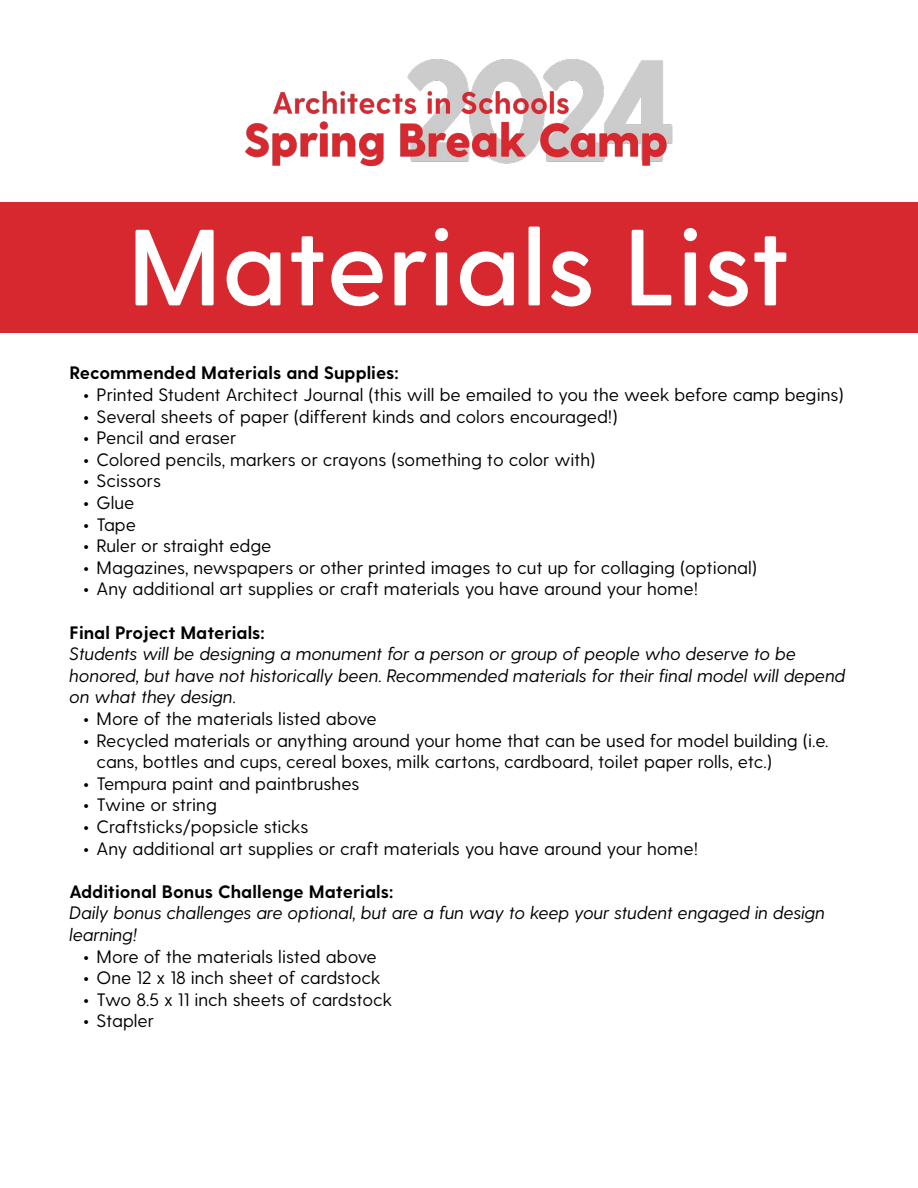
<style>
.page{position:relative;width:918px;height:1188px;background:#fff}
.page>*{position:absolute;margin:0;border:0;box-sizing:border-box;transform-origin:0 0}
.t1{font:600 108px "Greycliff CF";color:#fff}
.t2{font:18px/21.6px "Greycliff CF";color:#000}
.t3{font:italic 18px/21.6px "Greycliff CF";color:#000}
.t4{font:700 18px "Greycliff CF";color:#000}
.s1{font-weight:800}
</style>
<div class="page">
<img style="left:246px;top:58px;width:426px;height:109px">
<div style="left:0;top:202px;width:918px;height:131px;background:#d7282f"></div>
<h1 class="t1" style="left:128px;top:204px;width:664px">Materials List</h1>
<p class="t4" style="left:70px;top:362px;width:330px">Recommended Materials and Supplies:</p>
<p class="t2" style="left:83px;top:384px;width:762px"><span class="s1">•</span> Printed Student Architect Journal (this will be emailed to you the week before camp begins)</p>
<p class="t2" style="left:83px;top:406px;width:536px"><span class="s1">•</span> Several sheets of paper (different kinds and colors encouraged!)</p>
<p class="t2" style="left:83px;top:427px;width:155px"><span class="s1">•</span> Pencil and eraser</p>
<p class="t2" style="left:83px;top:449px;width:514px"><span class="s1">•</span> Colored pencils, markers or crayons (something to color with)</p>
<p class="t2" style="left:83px;top:471px;width:79px"><span class="s1">•</span> Scissors</p>
<p class="t2" style="left:83px;top:492px;width:53px"><span class="s1">•</span> Glue</p>
<p class="t2" style="left:83px;top:514px;width:54px"><span class="s1">•</span> Tape</p>
<p class="t2" style="left:83px;top:535px;width:190px"><span class="s1">•</span> Ruler or straight edge</p>
<p class="t2" style="left:83px;top:557px;width:676px"><span class="s1">•</span> Magazines, newspapers or other printed images to cut up for collaging (optional)</p>
<p class="t2" style="left:83px;top:579px;width:616px"><span class="s1">•</span> Any additional art supplies or craft materials you have around your home!</p>
<p class="t4" style="left:70px;top:622px;width:197px">Final Project Materials:</p>
<p class="t3" style="left:70px;top:643px;width:777px">Students will be designing a monument for a person or group of people who deserve to be honored, but have not historically been. Recommended materials for their final model will depend on what they design.</p>
<p class="t2" style="left:83px;top:708px;width:295px"><span class="s1">•</span> More of the materials listed above</p>
<p class="t2" style="left:97px;top:730px;width:733px;text-indent:-14px"><span class="s1">•</span> Recycled materials or anything around your home that can be used for model building (i.e. cans, bottles and cups, cereal boxes, milk cartons, cardboard, toilet paper rolls, etc.)</p>
<p class="t2" style="left:83px;top:773px;width:278px"><span class="s1">•</span> Tempura paint and paintbrushes</p>
<p class="t2" style="left:83px;top:795px;width:135px"><span class="s1">•</span> Twine or string</p>
<p class="t2" style="left:83px;top:816px;width:227px"><span class="s1">•</span> Craftsticks/popsicle sticks</p>
<p class="t2" style="left:83px;top:838px;width:616px"><span class="s1">•</span> Any additional art supplies or craft materials you have around your home!</p>
<p class="t4" style="left:70px;top:881px;width:325px">Additional Bonus Challenge Materials:</p>
<p class="t3" style="left:70px;top:902px;width:757px">Daily bonus challenges are optional, but are a fun way to keep your student engaged in design learning!</p>
<p class="t2" style="left:83px;top:946px;width:295px"><span class="s1">•</span> More of the materials listed above</p>
<p class="t2" style="left:83px;top:967px;width:299px"><span class="s1">•</span> One 12 x 18 inch sheet of cardstock</p>
<p class="t2" style="left:83px;top:989px;width:310px"><span class="s1">•</span> Two 8.5 x 11 inch sheets of cardstock</p>
<p class="t2" style="left:83px;top:1011px;width:72px"><span class="s1">•</span> Stapler</p>
</div>
